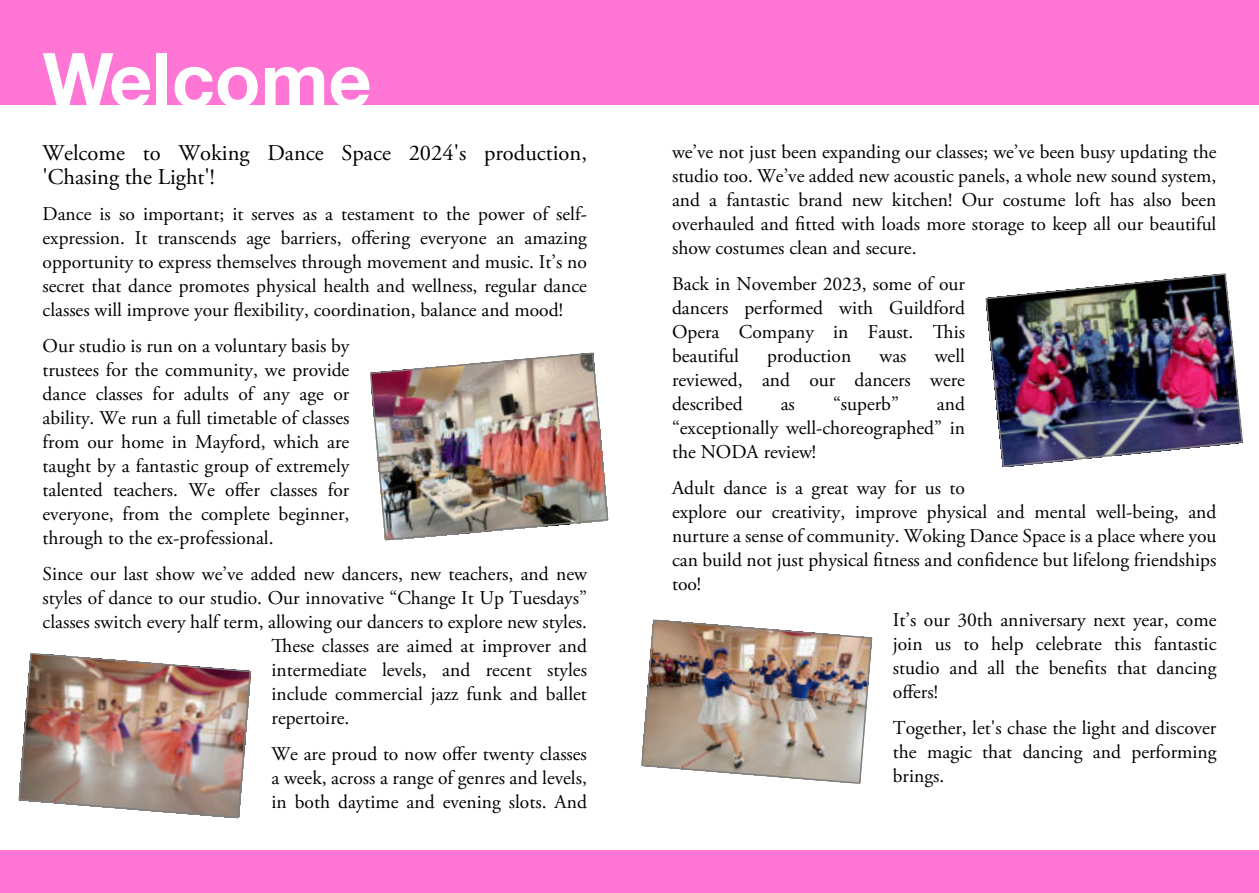
<style>
.page{position:relative;width:1259px;height:893px;background:#fff}
.page>*{position:absolute;margin:0;border:0;box-sizing:border-box;transform-origin:0 0}
.t1{font:700 75px "Helvetica Neue";color:#fff}
.t2{font:22.5px "Adobe Garamond Pro";color:#000}
.t3{font:19.5px "Adobe Garamond Pro";color:#000}
</style>
<div class="page">
<img style="left:370px;top:352px;width:239px;height:189px">
<img style="left:985px;top:273px;width:258px;height:194px">
<img style="left:641px;top:619px;width:232px;height:165px">
<img style="left:18px;top:653px;width:233px;height:166px">
<div style="left:0;top:0;width:1259px;height:104px;background:#ff76d5"></div>
<div style="left:0;top:850px;width:1259px;height:43px;background:#ff76d5"></div>
<p class="t1" style="left:43px;top:34px;width:330px">Welcome</p>
<p class="t2" style="left:43px;top:144px;width:546px">Welcome to Woking Dance Space 2024's production,</p>
<p class="t2" style="left:43px;top:168px;width:174px">'Chasing the Light'!</p>
<p class="t3" style="left:43px;top:206px;width:546px">Dance is so important; it serves as a testament to the power of self-</p>
<p class="t3" style="left:43px;top:230px;width:546px">expression. It transcends age barriers, offering everyone an amazing</p>
<p class="t3" style="left:43px;top:254px;width:546px">opportunity to express themselves through movement and music. It’s no</p>
<p class="t3" style="left:43px;top:278px;width:546px">secret that dance promotes physical health and wellness, regular dance</p>
<p class="t3" style="left:43px;top:302px;width:522px">classes will improve your flexibility, coordination, balance and mood!</p>
<p class="t3" style="left:43px;top:338px;width:308px">Our studio is run on a voluntary basis by</p>
<p class="t3" style="left:43px;top:362px;width:308px">trustees for the community, we provide</p>
<p class="t3" style="left:43px;top:386px;width:308px">dance classes for adults of any age or</p>
<p class="t3" style="left:43px;top:410px;width:308px">ability. We run a full timetable of classes</p>
<p class="t3" style="left:43px;top:434px;width:308px">from our home in Mayford, which are</p>
<p class="t3" style="left:43px;top:458px;width:308px">taught by a fantastic group of extremely</p>
<p class="t3" style="left:43px;top:482px;width:308px">talented teachers. We offer classes for</p>
<p class="t3" style="left:43px;top:506px;width:308px">everyone, from the complete beginner,</p>
<p class="t3" style="left:43px;top:530px;width:233px">through to the ex-professional.</p>
<p class="t3" style="left:43px;top:566px;width:546px">Since our last show we’ve added new dancers, new teachers, and new</p>
<p class="t3" style="left:43px;top:590px;width:546px">styles of dance to our studio. Our innovative “Change It Up Tuesdays”</p>
<p class="t3" style="left:43px;top:614px;width:546px">classes switch every half term, allowing our dancers to explore new styles.</p>
<p class="t3" style="left:271px;top:638px;width:317px">These classes are aimed at improver and</p>
<p class="t3" style="left:271px;top:662px;width:317px">intermediate levels, and recent styles</p>
<p class="t3" style="left:271px;top:686px;width:317px">include commercial jazz funk and ballet</p>
<p class="t3" style="left:271px;top:710px;width:79px">repertoire.</p>
<p class="t3" style="left:271px;top:746px;width:317px">We are proud to now offer twenty classes</p>
<p class="t3" style="left:271px;top:770px;width:317px">a week, across a range of genres and levels,</p>
<p class="t3" style="left:271px;top:794px;width:317px">in both daytime and evening slots. And</p>
<p class="t3" style="left:672px;top:144px;width:546px">we’ve not just been expanding our classes; we’ve been busy updating the</p>
<p class="t3" style="left:672px;top:168px;width:546px">studio too. We’ve added new acoustic panels, a whole new sound system,</p>
<p class="t3" style="left:672px;top:192px;width:546px">and a fantastic brand new kitchen! Our costume loft has also been</p>
<p class="t3" style="left:672px;top:216px;width:546px">overhauled and fitted with loads more storage to keep all our beautiful</p>
<p class="t3" style="left:672px;top:240px;width:246px">show costumes clean and secure.</p>
<p class="t3" style="left:672px;top:276px;width:294px">Back in November 2023, some of our</p>
<p class="t3" style="left:672px;top:300px;width:294px">dancers performed with Guildford</p>
<p class="t3" style="left:672px;top:324px;width:294px">Opera Company in Faust. This</p>
<p class="t3" style="left:672px;top:348px;width:68px">beautiful</p>
<p class="t3" style="left:767px;top:348px;width:86px">production</p>
<p class="t3" style="left:879px;top:348px;width:29px">was</p>
<p class="t3" style="left:934px;top:348px;width:32px">well</p>
<p class="t3" style="left:672px;top:372px;width:294px">reviewed, and our dancers were</p>
<p class="t3" style="left:672px;top:396px;width:72px">described</p>
<p class="t3" style="left:780px;top:396px;width:16px">as</p>
<p class="t3" style="left:833px;top:396px;width:67px">“superb”</p>
<p class="t3" style="left:937px;top:396px;width:30px">and</p>
<p class="t3" style="left:672px;top:420px;width:294px">“exceptionally well-choreographed” in</p>
<p class="t3" style="left:672px;top:444px;width:146px">the NODA review!</p>
<p class="t3" style="left:672px;top:480px;width:294px">Adult dance is a great way for us to</p>
<p class="t3" style="left:672px;top:504px;width:546px">explore our creativity, improve physical and mental well-being, and</p>
<p class="t3" style="left:672px;top:528px;width:546px">nurture a sense of community. Woking Dance Space is a place where you</p>
<p class="t3" style="left:672px;top:552px;width:546px">can build not just physical fitness and confidence but lifelong friendships</p>
<p class="t3" style="left:672px;top:576px;width:31px">too!</p>
<p class="t3" style="left:893px;top:612px;width:325px">It’s our 30th anniversary next year, come</p>
<p class="t3" style="left:893px;top:636px;width:325px">join us to help celebrate this fantastic</p>
<p class="t3" style="left:893px;top:660px;width:325px">studio and all the benefits that dancing</p>
<p class="t3" style="left:893px;top:684px;width:47px">offers!</p>
<p class="t3" style="left:893px;top:720px;width:325px">Together, let's chase the light and discover</p>
<p class="t3" style="left:893px;top:744px;width:325px">the magic that dancing and performing</p>
<p class="t3" style="left:893px;top:768px;width:53px">brings.</p>
</div>
